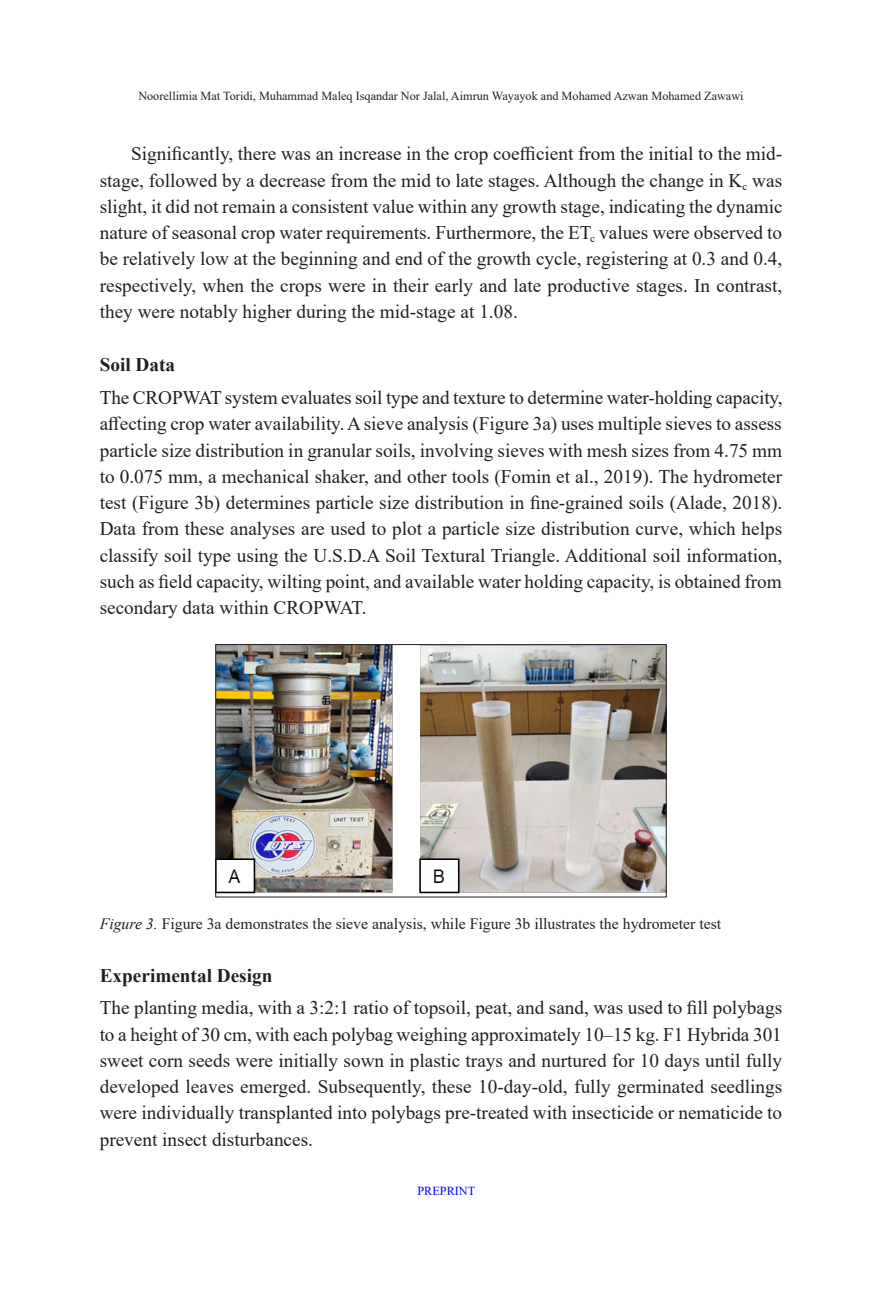
<style>
.page{position:relative;width:882px;height:1298px;background:#fff}
.page>*{position:absolute;margin:0;border:0;box-sizing:border-box;transform-origin:0 0}
.First_para_body_text{font:19.25px/26.2px "Times New Roman";color:#231f20;text-align:justify}
.Body_Text{font:19.25px/26.2px "Times New Roman";color:#231f20;text-align:justify}
.Subhead_2{font:700 19.25px "Times New Roman";color:#231f20}
.Caption_Figure{font:15.75px "Times New Roman";color:#231f20}
.t1{font:12.25px "Times New Roman";color:#231f20}
.t2{font:12.25px "Times New Roman";color:#00f}
.s1{font-style:italic}
</style>
<div class="page">
<img style="left:217px;top:646px;width:448px;height:248px">
<div style="left:215px;top:644px;width:452px;height:253px;border:1px solid #231f20"></div>
<p class="t1" style="left:138px;top:87px;width:607px">Noorellimia Mat Toridi, Muhammad Maleq Isqandar Nor Jalal, Aimrun Wayayok and Mohamed Azwan Mohamed Zawawi</p>
<p class="Body_Text" style="left:100px;top:140px;width:684px;text-indent:32px">Significantly, there was an increase in the crop coefficient from the initial to the mid&shy;stage, followed by a decrease from the mid to late stages. Although the change in K<sub>c</sub> was slight, it did not remain a consistent value within any growth stage, indicating the dynamic nature of seasonal crop water requirements. Furthermore, the ET<sub>c</sub> values were observed to be relatively low at the beginning and end of the growth cycle, registering at 0.3 and 0.4, respectively, when the crops were in their early and late productive stages. In contrast, they were notably higher during the mid-stage at 1.08.</p>
<p class="Subhead_2" style="left:100px;top:351px;width:77px">Soil Data</p>
<p class="First_para_body_text" style="left:100px;top:384px;width:684px">The CROPWAT system evaluates soil type and texture to determine water-holding capacity, affecting crop water availability. A sieve analysis (Figure 3a) uses multiple sieves to assess particle size distribution in granular soils, involving sieves with mesh sizes from 4.75 mm to 0.075 mm, a mechanical shaker, and other tools (Fomin et al., 2019). The hydrometer test (Figure 3b) determines particle size distribution in fine-grained soils (Alade, 2018).<br>Data from these analyses are used to plot a particle size distribution curve, which helps classify soil type using the U.S.D.A Soil Textural Triangle. Additional soil information, such as field capacity, wilting point, and available water holding capacity, is obtained from secondary data within CROPWAT.</p>
<p class="Caption_Figure" style="left:100px;top:913px;width:623px"><span class="s1">Figure 3.</span> Figure 3a demonstrates the sieve analysis, while Figure 3b illustrates the hydrometer test</p>
<p class="Subhead_2" style="left:100px;top:961px;width:174px">Experimental Design</p>
<p class="First_para_body_text" style="left:100px;top:994px;width:684px">The planting media, with a 3:2:1 ratio of topsoil, peat, and sand, was used to fill polybags to a height of 30 cm, with each polybag weighing approximately 10–15 kg. F1 Hybrida 301 sweet corn seeds were initially sown in plastic trays and nurtured for 10 days until fully developed leaves emerged. Subsequently, these 10-day-old, fully germinated seedlings were individually transplanted into polybags pre-treated with insecticide or nematicide to prevent insect disturbances.</p>
<p class="t2" style="left:417px;top:1182px;width:59px">PREPRINT</p>
</div>
